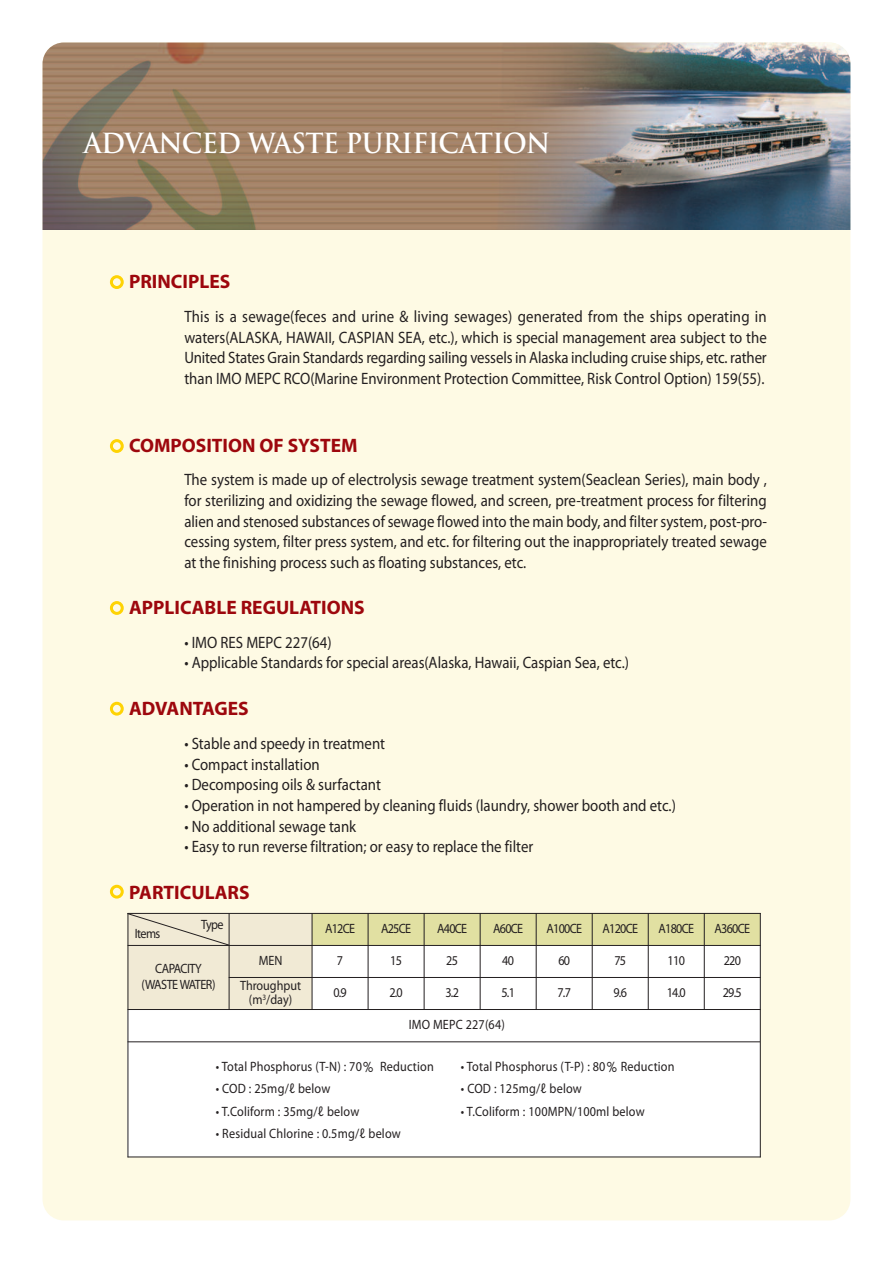
<style>
.page{position:relative;width:893px;height:1263px;background:#fff}
.page>*{position:absolute;margin:0;border:0;box-sizing:border-box;transform-origin:0 0}
.t1{font:700 27px "Trajan Pro";letter-spacing:-.025em;color:#fff;scale:.95 1}
.t2{font:700 19.5px "Myriad Pro";color:#9d070d}
.t3{font:16.5px/20.7px "Myriad Pro";color:#231f20;text-align:justify;scale:.9 1}
.t4{font:13.5px/13.5px "Myriad Pro";letter-spacing:.015em;color:#231f20;text-align:center;scale:.9 1}
.t5{font:13.5px/16.2px "Myriad Pro";letter-spacing:-.04em;color:#231f20;text-align:center;scale:.9 1}
.s1{font-family:"YGO12"}
</style>
<div class="page">
<div style="left:43px;top:230px;width:807px;height:990px;background:#fefae4"></div>
<img style="left:43px;top:43px;width:807px;height:187px">
<div style="left:229px;top:914px;width:83px;height:31px;background:#f1ead5"></div>
<div style="left:312px;top:914px;width:56px;height:31px;background:#e1e0a2"></div>
<div style="left:368px;top:914px;width:56px;height:31px;background:#e1e0a2"></div>
<div style="left:424px;top:914px;width:56px;height:31px;background:#e1e0a2"></div>
<div style="left:480px;top:914px;width:56px;height:31px;background:#e1e0a2"></div>
<div style="left:537px;top:914px;width:55px;height:31px;background:#e1e0a2"></div>
<div style="left:593px;top:914px;width:55px;height:31px;background:#e1e0a2"></div>
<div style="left:649px;top:914px;width:55px;height:31px;background:#e1e0a2"></div>
<div style="left:705px;top:914px;width:55px;height:31px;background:#e1e0a2"></div>
<div style="left:128px;top:946px;width:101px;height:63px;background:#f1ead5"></div>
<div style="left:229px;top:946px;width:83px;height:31px;background:#f1ead5"></div>
<div style="left:312px;top:945px;width:56px;height:32px;background:#fff"></div>
<div style="left:368px;top:945px;width:56px;height:32px;background:#fff"></div>
<div style="left:424px;top:945px;width:56px;height:32px;background:#fff"></div>
<div style="left:480px;top:945px;width:56px;height:32px;background:#fff"></div>
<div style="left:536px;top:945px;width:56px;height:32px;background:#fff"></div>
<div style="left:592px;top:945px;width:56px;height:32px;background:#fff"></div>
<div style="left:648px;top:945px;width:56px;height:32px;background:#fff"></div>
<div style="left:704px;top:945px;width:57px;height:32px;background:#fff"></div>
<div style="left:229px;top:978px;width:83px;height:31px;background:#f1ead5"></div>
<div style="left:312px;top:977px;width:56px;height:32px;background:#fff"></div>
<div style="left:368px;top:977px;width:56px;height:32px;background:#fff"></div>
<div style="left:424px;top:977px;width:56px;height:32px;background:#fff"></div>
<div style="left:480px;top:977px;width:56px;height:32px;background:#fff"></div>
<div style="left:536px;top:977px;width:56px;height:32px;background:#fff"></div>
<div style="left:592px;top:977px;width:56px;height:32px;background:#fff"></div>
<div style="left:648px;top:977px;width:56px;height:32px;background:#fff"></div>
<div style="left:704px;top:977px;width:57px;height:32px;background:#fff"></div>
<div style="left:128px;top:1009px;width:632px;height:148px;background:#fff"></div>
<hr style="left:128px;top:913px;width:1px;height:244px;background:#231f20">
<hr style="left:229px;top:913px;width:1px;height:97px;background:#231f20">
<hr style="left:312px;top:913px;width:1px;height:97px;background:#231f20">
<hr style="left:368px;top:913px;width:1px;height:97px;background:#231f20">
<hr style="left:424px;top:913px;width:1px;height:97px;background:#231f20">
<hr style="left:480px;top:913px;width:1px;height:97px;background:#231f20">
<hr style="left:536px;top:913px;width:1px;height:97px;background:#231f20">
<hr style="left:592px;top:913px;width:1px;height:97px;background:#231f20">
<hr style="left:648px;top:913px;width:1px;height:97px;background:#231f20">
<hr style="left:704px;top:913px;width:1px;height:97px;background:#231f20">
<hr style="left:760px;top:913px;width:1px;height:244px;background:#231f20">
<hr style="left:128px;top:913px;width:633px;height:1px;background:#231f20">
<hr style="left:128px;top:945px;width:633px;height:1px;background:#231f20">
<hr style="left:229px;top:977px;width:532px;height:1px;background:#231f20">
<hr style="left:128px;top:1009px;width:633px;height:1px;background:#231f20">
<hr style="left:128px;top:1156px;width:633px;height:1px;background:#231f20">
<svg style="left:127px;top:913px;width:102px;height:33px;background:#dbd5c2"></svg>
<svg style="left:110px;top:275px;width:14px;height:14px"></svg>
<svg style="left:110px;top:439px;width:14px;height:14px"></svg>
<svg style="left:110px;top:601px;width:14px;height:14px"></svg>
<svg style="left:110px;top:702px;width:14px;height:14px"></svg>
<svg style="left:110px;top:885px;width:14px;height:13px"></svg>
<hr style="left:128px;top:1041px;width:632px;height:1px;background:#231f20">
<p class="t1" style="left:84px;top:132px;width:492px">ADVANCED WASTE PURIFICATION</p>
<p class="t2" style="left:129px;top:275px;width:103px">PRINCIPLES</p>
<p class="t3" style="left:184px;top:307px;width:649px">This is a sewage(feces and urine &amp; living sewages) generated from the ships operating in waters(ALASKA, HAWAII, CASPIAN SEA, etc.), which is special management area subject to the United States Grain Standards regarding sailing vessels in Alaska including cruise ships, etc. rather than IMO MEPC RCO(Marine Environment Protection Committee, Risk Control Option) 159(55).</p>
<p class="t2" style="left:129px;top:438px;width:230px">COMPOSITION OF SYSTEM</p>
<p class="t3" style="left:184px;top:471px;width:649px">The system is made up of electrolysis sewage treatment system(Seaclean Series), main body , for sterilizing and oxidizing the sewage flowed, and screen, pre-treatment process for filtering alien and stenosed substances of sewage flowed into the main body, and filter system, post-pro&shy;cessing system, filter press system, and etc. for filtering out the inappropriately treated sewage at the finishing process such as floating substances, etc.</p>
<p class="t2" style="left:129px;top:600px;width:237px">APPLICABLE REGULATIONS</p>
<p class="t3" style="left:184px;top:633px;width:165px">• IMO RES MEPC 227(64)</p>
<p class="t3" style="left:184px;top:654px;width:496px">• Applicable Standards for special areas(Alaska, Hawaii, Caspian Sea, etc.)</p>
<p class="t2" style="left:129px;top:701px;width:121px">ADVANTAGES</p>
<p class="t3" style="left:184px;top:734px;width:225px">• Stable and speedy in treatment</p>
<p class="t3" style="left:184px;top:755px;width:152px">• Compact installation</p>
<p class="t3" style="left:184px;top:776px;width:220px">• Decomposing oils &amp; surfactant</p>
<p class="t3" style="left:184px;top:796px;width:548px">• Operation in not hampered by cleaning fluids (laundry, shower booth and etc.)</p>
<p class="t3" style="left:184px;top:817px;width:193px">• No additional sewage tank</p>
<p class="t3" style="left:184px;top:838px;width:389px">• Easy to run reverse filtration; or easy to replace the filter</p>
<p class="t2" style="left:129px;top:885px;width:122px">PARTICULARS</p>
<p class="t4" style="left:135px;top:928px;width:30px">Items</p>
<p class="t4" style="left:201px;top:919px;width:26px">Type</p>
<p class="t4" style="left:325px;top:922px;width:35px">A12CE</p>
<p class="t4" style="left:381px;top:922px;width:35px">A25CE</p>
<p class="t4" style="left:437px;top:922px;width:35px">A40CE</p>
<p class="t4" style="left:493px;top:922px;width:35px">A60CE</p>
<p class="t4" style="left:546px;top:922px;width:41px">A100CE</p>
<p class="t4" style="left:602px;top:922px;width:41px">A120CE</p>
<p class="t4" style="left:658px;top:922px;width:41px">A180CE</p>
<p class="t4" style="left:714px;top:922px;width:41px">A360CE</p>
<p class="t5" style="left:142px;top:961px;width:84px">CAPACITY (WASTE WATER)</p>
<p class="t4" style="left:259px;top:955px;width:28px">MEN</p>
<p class="t4" style="left:337px;top:955px;width:8px">7</p>
<p class="t4" style="left:390px;top:955px;width:15px">15</p>
<p class="t4" style="left:446px;top:955px;width:15px">25</p>
<p class="t4" style="left:502px;top:955px;width:15px">40</p>
<p class="t4" style="left:558px;top:955px;width:15px">60</p>
<p class="t4" style="left:614px;top:955px;width:15px">75</p>
<p class="t4" style="left:668px;top:955px;width:21px">110</p>
<p class="t4" style="left:724px;top:955px;width:21px">220</p>
<p class="t4" style="left:240px;top:980px;width:69px">Throughput (m<sup>3</sup>/day)</p>
<p class="t4" style="left:333px;top:987px;width:17px">0.9</p>
<p class="t4" style="left:389px;top:987px;width:17px">2.0</p>
<p class="t4" style="left:445px;top:987px;width:17px">3.2</p>
<p class="t4" style="left:501px;top:987px;width:17px">5.1</p>
<p class="t4" style="left:557px;top:987px;width:17px">7.7</p>
<p class="t4" style="left:613px;top:987px;width:17px">9.6</p>
<p class="t4" style="left:667px;top:987px;width:23px">14.0</p>
<p class="t4" style="left:723px;top:987px;width:23px">29.5</p>
<p class="t4" style="left:409px;top:1019px;width:108px">IMO MEPC 227(64)</p>
<p class="t4" style="left:216px;top:1060px;width:244px">• Total Phosphorus (T-N) : 70<span class="s1">％</span> Reduction</p>
<p class="t4" style="left:461px;top:1060px;width:239px">• Total Phosphorus (T-P) : 80<span class="s1">％</span> Reduction</p>
<p class="t4" style="left:216px;top:1083px;width:129px">• COD : 25mg/ℓ below</p>
<p class="t4" style="left:461px;top:1083px;width:136px">• COD : 125mg/ℓ below</p>
<p class="t4" style="left:216px;top:1105px;width:161px">• T.Coliform : 35mg/ℓ below</p>
<p class="t4" style="left:461px;top:1105px;width:206px">• T.Coliform : 100MPN/100ml below</p>
<p class="t4" style="left:216px;top:1128px;width:207px">• Residual Chlorine : 0.5mg/ℓ below</p>
</div>
